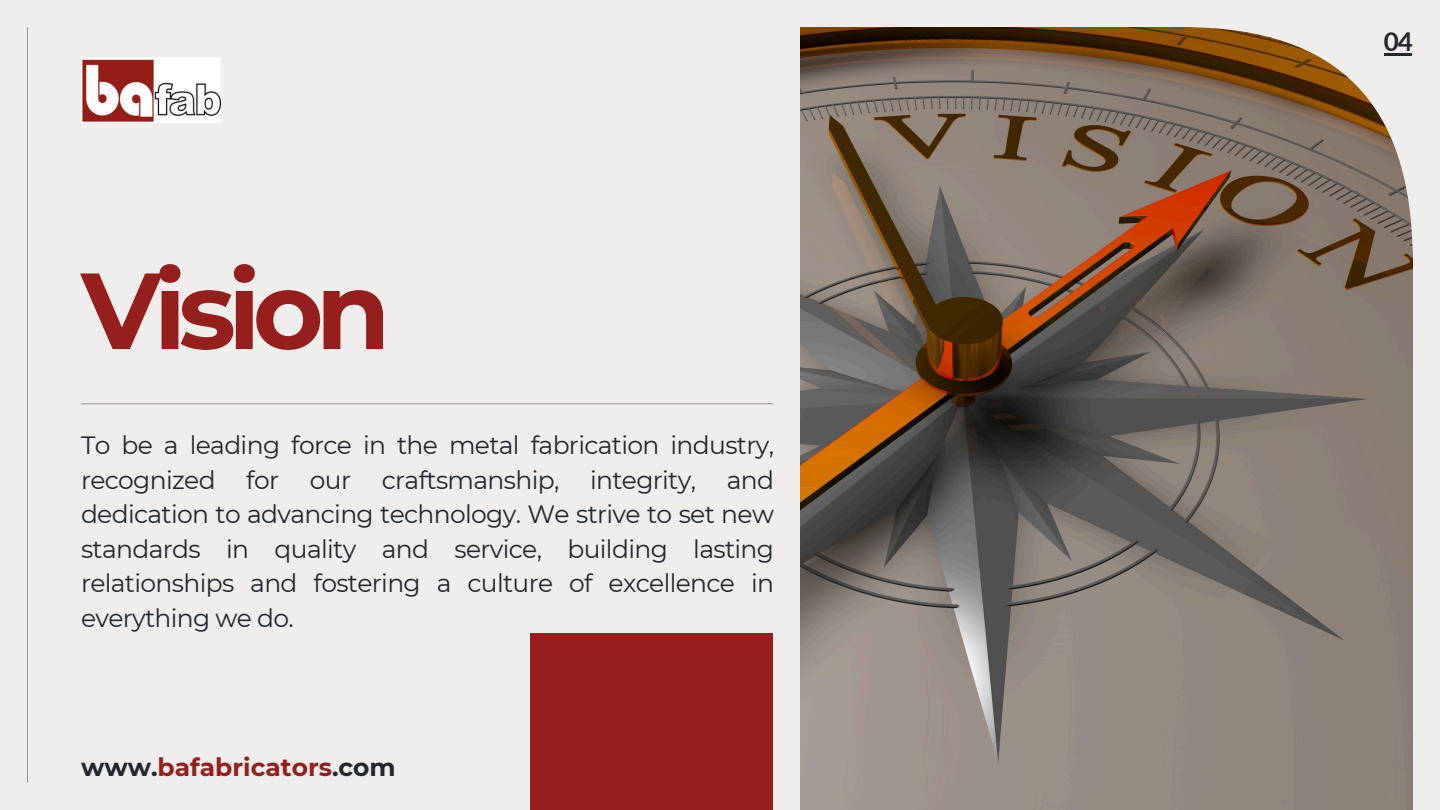
<style>
.page{position:relative;width:1440px;height:810px;background:#efeeed}
.page>*{position:absolute;margin:0;border:0;box-sizing:border-box;transform-origin:0 0}
.t1{font:700 108px "Montserrat";letter-spacing:-.07em;color:#941f1c}
.t2{font:700 26px "Lato";color:#23262d}
.t3{font:25px/34.5px "Montserrat";letter-spacing:-.025em;color:#23262d;text-align:justify}
.t4{font:700 24.9px "Montserrat";color:#941f1c}
.s1{color:#23262d}
</style>
<div class="page">
<hr style="left:27px;top:27px;width:1px;height:756px;background:#9d938f">
<img style="left:800px;top:27px;width:612px;height:783px">
<svg style="left:1183px;top:27px;width:230px;height:232px"></svg>
<hr style="left:81px;top:403px;width:692px;height:1px;background:#9d938f">
<hr style="left:1384px;top:53px;width:28px;height:2px;background:#23262d">
<img style="left:81px;top:58px;width:139px;height:64px">
<div style="left:530px;top:633px;width:243px;height:177px;background:#941f1c"></div>
<p class="t1" style="left:81px;top:245px;width:311px">Vision</p>
<p class="t3" style="left:81px;top:428px;width:695px">To be a leading force in the metal fabrication industry, recognized for our craftsmanship, integrity, and dedication to advancing technology. We strive to set new standards in quality and service, building lasting relationships and fostering a culture of excellence in everything we do.</p>
<p class="t4" style="left:81px;top:752px;width:316px"><span class="s1">www.</span>bafabricators<span class="s1">.com</span></p>
<p class="t2" style="left:1384px;top:26px;width:30px">04</p>
</div>
